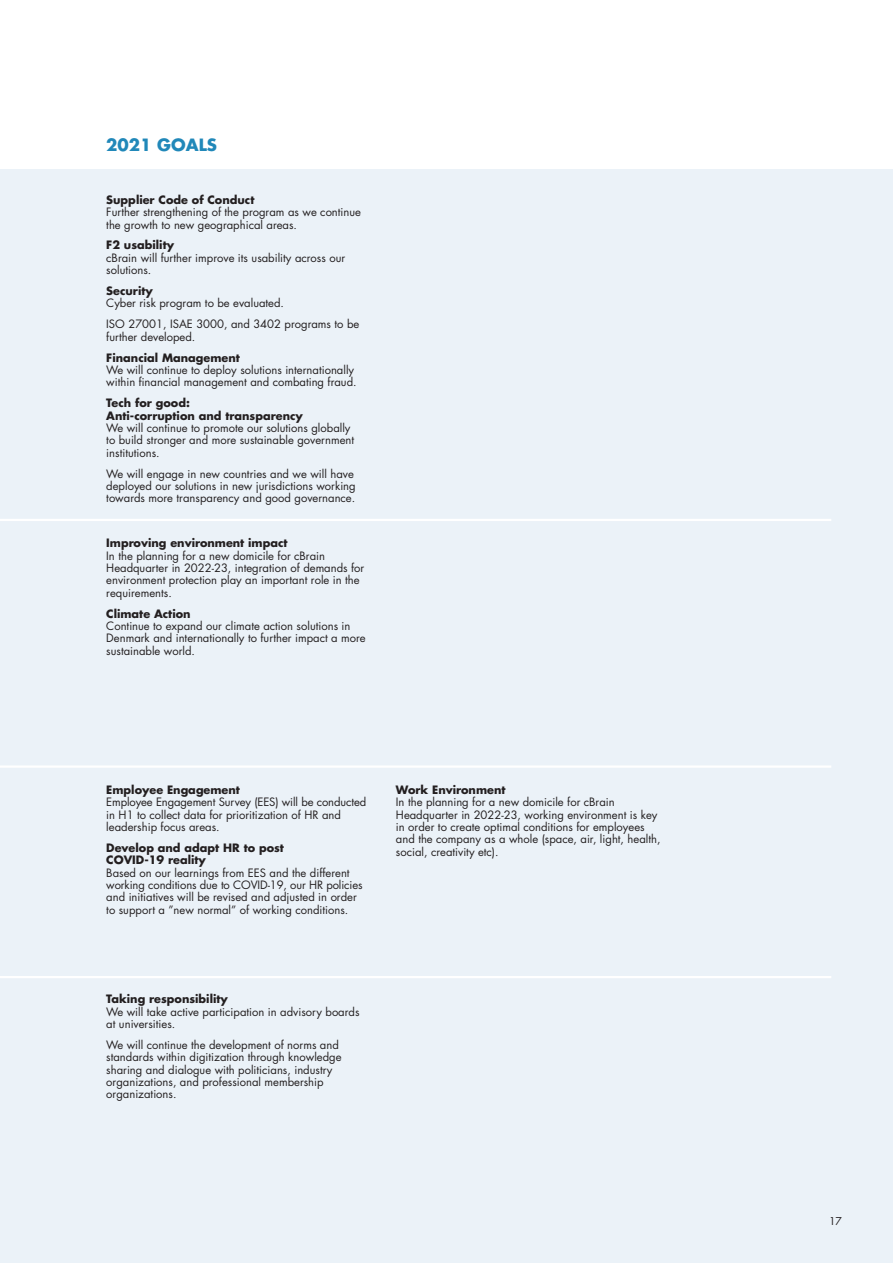
<style>
.page{position:relative;width:893px;height:1263px;background:#fff}
.page>*{position:absolute;margin:0;border:0;box-sizing:border-box;transform-origin:0 0}
.t1{font:700 16.5px "Futura Std";color:#2188b9}
.t2{font:11.25px/12.3px "Futura Std";color:#231f20}
.t3{font:10.5px "Futura Std";color:#231f20}
.s1{font-weight:700}
</style>
<div class="page">
<div style="left:0;top:169px;width:893px;height:1094px;background:#ebf2f8"></div>
<hr style="left:0;top:519px;width:831px;height:2px;background:#fff">
<hr style="left:0;top:765px;width:831px;height:3px;background:#fff">
<hr style="left:0;top:976px;width:831px;height:2px;background:#fff">
<p class="t1" style="left:106px;top:134px;width:112px">2021 GOALS</p>
<p class="t2" style="left:106px;top:194px;width:256px"><span class="s1">Supplier Code of Conduct<br></span>Further strengthening of the program as we continue the growth to new geographical areas.</p>
<p class="t2" style="left:106px;top:239px;width:240px"><span class="s1">F2 usability<br></span>cBrain will further improve its usability across our solutions.</p>
<p class="t2" style="left:106px;top:285px;width:179px"><span class="s1">Security<br></span>Cyber risk program to be evaluated.</p>
<p class="t2" style="left:106px;top:318px;width:255px">ISO 27001, ISAE 3000, and 3402 programs to be further developed.</p>
<p class="t2" style="left:106px;top:351px;width:252px"><span class="s1">Financial Management<br></span>We will continue to deploy solutions internationally within financial management and combating fraud.</p>
<p class="t2" style="left:106px;top:397px;width:249px"><span class="s1">Tech for good:<br>Anti-corruption and transparency<br></span>We will continue to promote our solutions globally to build stronger and more sustainable government institutions.</p>
<p class="t2" style="left:106px;top:467px;width:251px">We will engage in new countries and we will have deployed our solutions in new jurisdictions working towards more transparency and good governance.</p>
<p class="t2" style="left:106px;top:537px;width:260px"><span class="s1">Improving environment impact<br></span>In the planning for a new domicile for cBrain Headquarter in 2022-23, integration of demands for environment protection play an important role in the requirements.</p>
<p class="t2" style="left:106px;top:607px;width:261px"><span class="s1">Climate Action<br></span>Continue to expand our climate action solutions in Denmark and internationally to further impact a more sustainable world.</p>
<p class="t2" style="left:106px;top:784px;width:261px"><span class="s1">Employee Engagement<br></span>Employee Engagement Survey (EES) will be conducted in H1 to collect data for prioritization of HR and leadership focus areas.</p>
<p class="t2" style="left:106px;top:842px;width:258px"><span class="s1">Develop and adapt HR to post<br>COVID-19 reality<br></span>Based on our learnings from EES and the different working conditions due to COVID-19, our HR policies and initiatives will be revised and adjusted in order to support a ”new normal” of working conditions.</p>
<p class="t2" style="left:396px;top:784px;width:266px"><span class="s1">Work Environment<br></span>In the planning for a new domicile for cBrain Headquarter in 2022-23, working environment is key in order to create optimal conditions for employees and the company as a whole (space, air, light, health, social, creativity etc).</p>
<p class="t2" style="left:106px;top:993px;width:255px"><span class="s1">Taking responsibility<br></span>We will take active participation in advisory boards at universities.</p>
<p class="t2" style="left:106px;top:1039px;width:237px">We will continue the development of norms and standards within digitization through knowledge sharing and dialogue with politicians, industry organizations, and professional membership organizations.</p>
<p class="t3" style="left:829px;top:1214px;width:14px">17</p>
</div>
